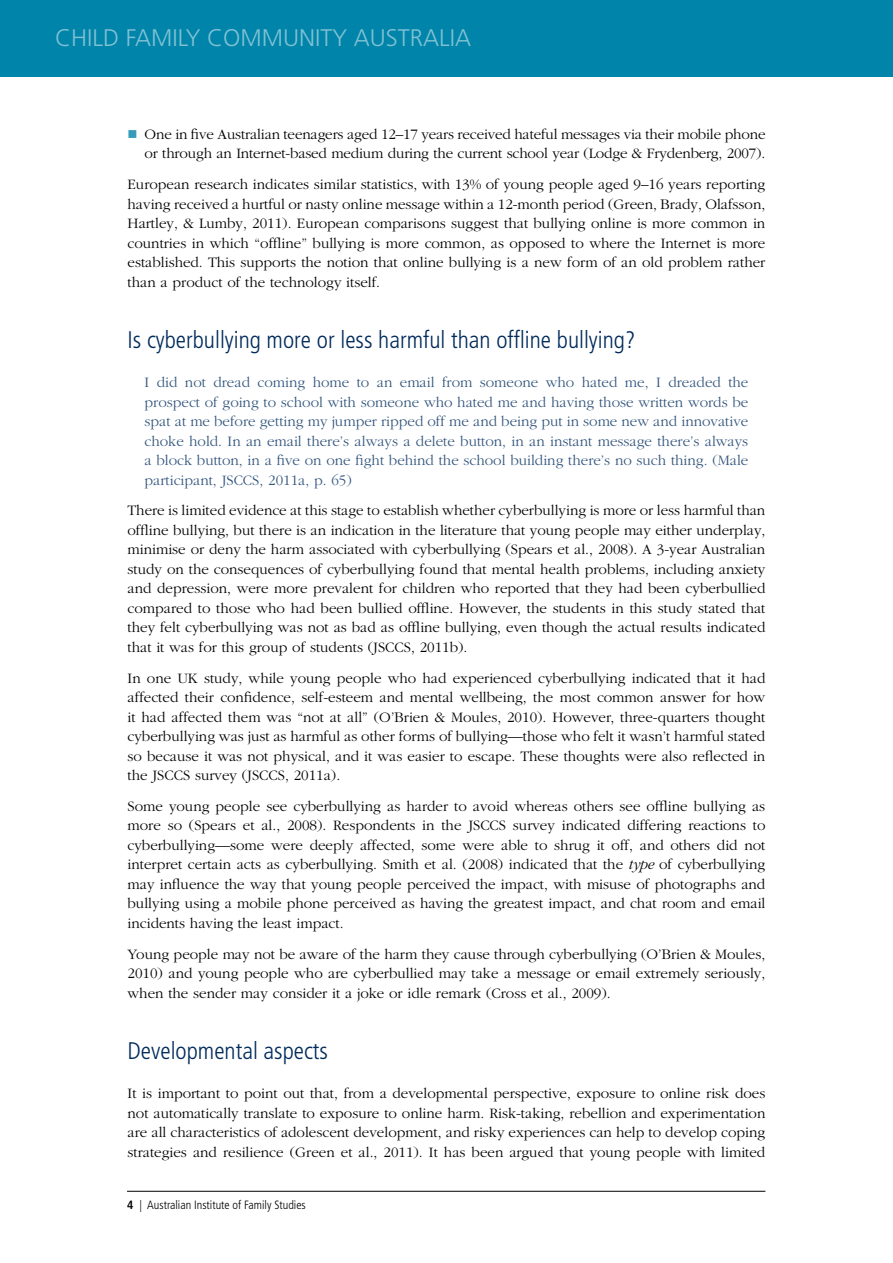
<style>
.page{position:relative;width:893px;height:1263px;background:#fff}
.page>*{position:absolute;margin:0;border:0;box-sizing:border-box;transform-origin:0 0}
.Heading_1{font:300 condensed 24px "Frutiger LT";color:#002b5c}
.t1{font:300 24px "Frutiger LT";color:#80c1d4}
.Body_Text{font:300 15px/19.5px "Garamond";color:#000;text-align:justify}
.t2{font:300 15px/19.5px "Garamond";color:#33557d;text-align:justify}
.t3{font:300 condensed 12px "Frutiger LT";color:#000}
.s1{font-style:italic}
.s2{font-weight:700}
</style>
<div class="page">
<div style="left:0;top:0;width:893px;height:77px;background:#0084a9"></div>
<hr style="left:127px;top:1191px;width:638px;height:1px;background:#000">
<h1 class="t1" style="left:55px;top:24px;width:418px">CHILD FAMILY COMMUNITY AUSTRALIA</h1>
<p class="Body_Text" style="left:145px;top:125px;width:622px">One in five Australian teenagers aged 12–17 years received hateful messages via their mobile phone or through an Internet-based medium during the current school year (Lodge &amp; Frydenberg, 2007).</p>
<p class="Body_Text" style="left:128px;top:175px;width:639px">European research indicates similar statistics, with 13% of young people aged 9–16 years reporting having received a hurtful or nasty online message within a 12-month period (Green, Brady, Olafsson, Hartley, &amp; Lumby, 2011). European comparisons suggest that bullying online is more common in countries in which “offline” bullying is more common, as opposed to where the Internet is more established. This supports the notion that online bullying is a new form of an old problem rather than a product of the technology itself.</p>
<h2 class="Heading_1" style="left:128px;top:326px;width:510px">Is cyberbullying more or less harmful than offline bullying?</h2>
<p class="t2" style="left:145px;top:373px;width:605px">I did not dread coming home to an email from someone who hated me, I dreaded the prospect of going to school with someone who hated me and having those written words be spat at me before getting my jumper ripped off me and being put in some new and innovative choke hold. In an email there’s always a delete button, in an instant message there’s always a block button, in a five on one fight behind the school building there’s no such thing. (Male participant, JSCCS, 2011a, p. 65)</p>
<p class="Body_Text" style="left:128px;top:501px;width:639px">There is limited evidence at this stage to establish whether cyberbullying is more or less harmful than offline bullying, but there is an indication in the literature that young people may either underplay, minimise or deny the harm associated with cyberbullying (Spears et al., 2008). A 3-year Australian study on the consequences of cyberbullying found that mental health problems, including anxiety and depression, were more prevalent for children who reported that they had been cyberbullied compared to those who had been bullied offline. However, the students in this study stated that they felt cyberbullying was not as bad as offline bullying, even though the actual results indicated that it was for this group of students (JSCCS, 2011b).</p>
<p class="Body_Text" style="left:128px;top:668px;width:639px">In one UK study, while young people who had experienced cyberbullying indicated that it had affected their confidence, self-esteem and mental wellbeing, the most common answer for how it had affected them was “not at all” (O’Brien &amp; Moules, 2010). However, three-quarters thought cyberbullying was just as harmful as other forms of bullying—those who felt it wasn’t harmful stated so because it was not physical, and it was easier to escape. These thoughts were also reflected in the JSCCS survey (JSCCS, 2011a).</p>
<p class="Body_Text" style="left:128px;top:797px;width:639px">Some young people see cyberbullying as harder to avoid whereas others see offline bullying as more so (Spears et al., 2008). Respondents in the JSCCS survey indicated differing reactions to cyberbullying—some were deeply affected, some were able to shrug it off, and others did not interpret certain acts as cyberbullying. Smith et al. (2008) indicated that the <span class="s1">type</span> of cyberbullying may influence the way that young people perceived the impact, with misuse of photographs and bullying using a mobile phone perceived as having the greatest impact, and chat room and email incidents having the least impact.</p>
<p class="Body_Text" style="left:128px;top:944px;width:639px">Young people may not be aware of the harm they cause through cyberbullying (O’Brien &amp; Moules, 2010) and young people who are cyberbullied may take a message or email extremely seriously, when the sender may consider it a joke or idle remark (Cross et al., 2009).</p>
<h2 class="Heading_1" style="left:128px;top:1037px;width:202px">Developmental aspects</h2>
<p class="Body_Text" style="left:128px;top:1084px;width:639px">It is important to point out that, from a developmental perspective, exposure to online risk does not automatically translate to exposure to online harm. Risk-taking, rebellion and experimentation are all characteristics of adolescent development, and risky experiences can help to develop coping strategies and resilience (Green et al., 2011). It has been argued that young people with limited</p>
<p class="t3" style="left:127px;top:1198px;width:180px"><span class="s2">4</span> | Australian Institute of Family Studies</p>
</div>
